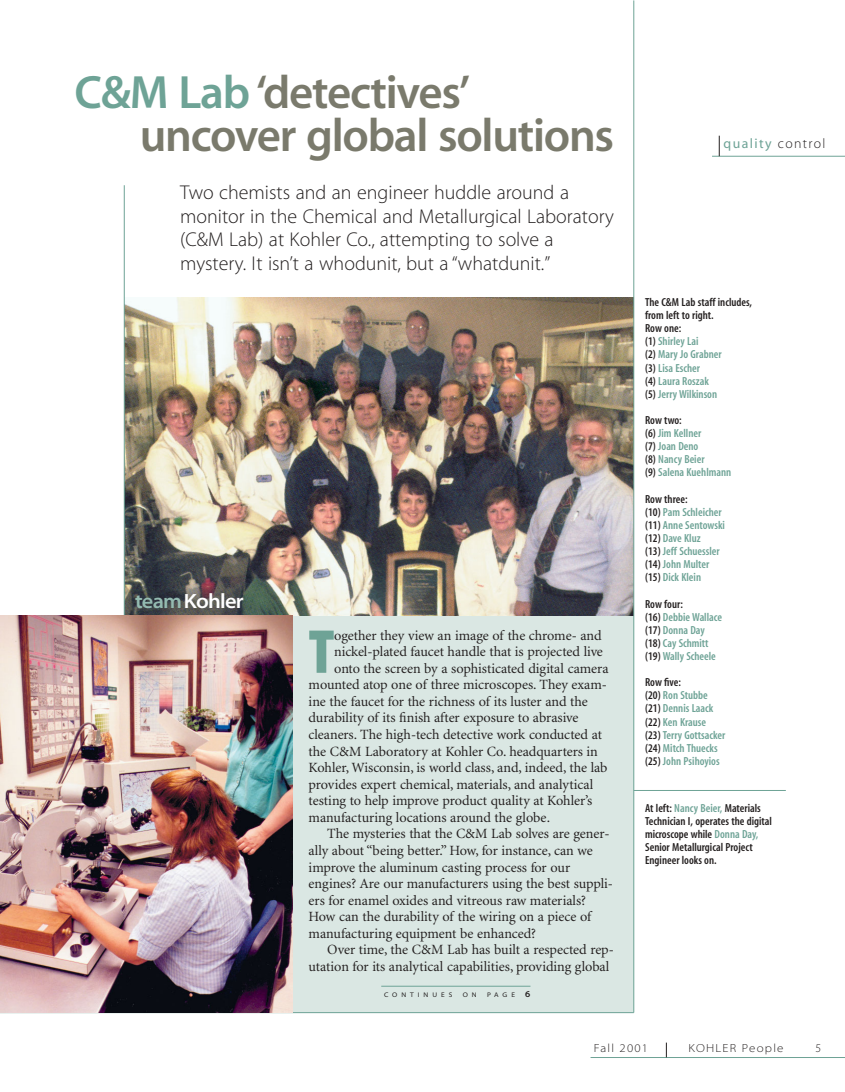
<style>
.page{position:relative;width:845px;height:1092px;background:#fff}
.page>*{position:absolute;margin:0;border:0;box-sizing:border-box;transform-origin:0 0}
.t1{font:62.55px "Myriad MM 830 300";color:#6ea396}
.t2{font:46.95px/42.8px "Myriad MM 565 600";letter-spacing:-.025em;color:#7a7a6c}
.t3{font:20.7px "Myriad MM 565 700";letter-spacing:-.035em;color:#fff}
.t4{font:19.95px/23.4px "Myriad MM 215 600";color:#231f1f}
.t5{font:14.1px "Minion MM 367 585 11";letter-spacing:-.005em;color:#231f1f}
.t6{font:13.8px "Myriad MM 400 600";letter-spacing:.1em;color:#6ea396}
.t7{font:11.7px/13px "Myriad MM 565 300";color:#6ea396}
.t8{font:11.7px/13px "Myriad MM 565 300";color:#231f1f}
.t9{font:11.7px "Myriad MM 215 700";letter-spacing:.105em;color:#231f1f}
.t10{font:11.7px "Myriad MM 215 600";color:#231f1f}
.t11{font:6.75px "Myriad MM 400 700";letter-spacing:.595em;color:#231f1f}
.s1{color:#6ea396}
.s2{color:#94bbb1}
.s3{font-family:"Myriad MM 565 700";font-size:9px}
.s4{font-family:"Myriad MM 215 600";color:#231f1f}
.s5{color:#231f1f}
</style>
<div class="page">
<div style="left:124px;top:615px;width:509px;height:398px;background:#dae7e3"></div>
<hr style="left:712px;top:156px;width:132px;height:1px;background:#6ea396">
<svg style="left:718px;top:136px;width:1px;height:20px"></svg>
<hr style="left:590px;top:1057px;width:254px;height:1px;background:#6ea396">
<svg style="left:666px;top:1043px;width:1px;height:14px"></svg>
<hr style="left:381px;top:986px;width:149px;height:1px;background:#6ea396">
<img style="left:125px;top:298px;width:508px;height:317px">
<hr style="left:633px;top:0;width:1px;height:1013px;background:#6ea396">
<hr style="left:0;top:1012px;width:633px;height:1px;background:#6ea396">
<hr style="left:633px;top:790px;width:152px;height:1px;background:#6ea396">
<img style="left:0;top:615px;width:292px;height:398px">
<hr style="left:124px;top:185px;width:1px;height:430px;background:#6ea396">
<h2 class="t2" style="left:140px;top:75px;width:476px;text-indent:-65px"><span class="s1">C&amp;M Lab</span> ‘detectives’ uncover global solutions</h2>
<h3 class="t4" style="left:180px;top:183px;width:435px">Two chemists and an engineer huddle around a monitor in the Chemical and Metallurgical Laboratory (C&amp;M Lab) at Kohler Co., attempting to solve a mystery. It isn’t a whodunit, but a “whatdunit.”</h3>
<h3 class="t3" style="left:135px;top:593px;width:110px"><span class="s2">team</span>Kohler</h3>
<h1 class="t1" style="left:308px;top:628px;width:27px">T</h1>
<p class="t5" style="left:334px;top:630px;width:269px">ogether they view an image of the chrome- and</p>
<p class="t5" style="left:334px;top:646px;width:270px">nickel-plated faucet handle that is projected live</p>
<p class="t5" style="left:334px;top:663px;width:276px">onto the screen by a sophisticated digital camera</p>
<p class="t5" style="left:308px;top:679px;width:300px">mounted atop one of three microscopes. They exam-</p>
<p class="t5" style="left:308px;top:696px;width:281px">ine the faucet for the richness of its luster and the</p>
<p class="t5" style="left:308px;top:712px;width:271px">durability of its finish after exposure to abrasive</p>
<p class="t5" style="left:308px;top:729px;width:295px">cleaners. The high-tech detective work conducted at</p>
<p class="t5" style="left:308px;top:746px;width:291px">the C&amp;M Laboratory at Kohler Co. headquarters in</p>
<p class="t5" style="left:308px;top:762px;width:300px">Kohler, Wisconsin, is world class, and, indeed, the lab</p>
<p class="t5" style="left:308px;top:779px;width:286px">provides expert chemical, materials, and analytical</p>
<p class="t5" style="left:308px;top:795px;width:285px">testing to help improve product quality at Kohler’s</p>
<p class="t5" style="left:308px;top:812px;width:243px">manufacturing locations around the globe.</p>
<p class="t5" style="left:327px;top:828px;width:284px">The mysteries that the C&amp;M Lab solves are gener-</p>
<p class="t5" style="left:308px;top:845px;width:286px">ally about “being better.” How, for instance, can we</p>
<p class="t5" style="left:308px;top:861px;width:263px">improve the aluminum casting process for our</p>
<p class="t5" style="left:308px;top:878px;width:306px">engines? Are our manufacturers using the best suppli-</p>
<p class="t5" style="left:308px;top:895px;width:279px">ers for enamel oxides and vitreous raw materials?</p>
<p class="t5" style="left:308px;top:911px;width:284px">How can the durability of the wiring on a piece of</p>
<p class="t5" style="left:308px;top:928px;width:229px">manufacturing equipment be enhanced?</p>
<p class="t5" style="left:327px;top:944px;width:288px">Over time, the C&amp;M Lab has built a respected rep-</p>
<p class="t5" style="left:308px;top:961px;width:302px">utation for its analytical capabilities, providing global</p>
<p class="t11" style="left:384px;top:992px;width:70px">CONTINUES</p>
<p class="t11" style="left:462px;top:992px;width:16px">O N</p>
<p class="t11" style="left:487px;top:992px;width:45px">PAGE <span class="s3">6</span></p>
<p class="t6" style="left:723px;top:138px;width:103px">quality <span class="s4">control</span></p>
<p class="t8" style="left:645px;top:296px;width:108px">The C&amp;M Lab staff includes, from left to right.<br>Row one:<br>(1) <span class="s1">Shirley Lai<br></span>(2) <span class="s1">Mary Jo Grabner<br></span>(3) <span class="s1">Lisa Escher<br></span>(4) <span class="s1">Laura Roszak<br></span>(5) <span class="s1">Jerry Wilkinson</span></p>
<p class="t7" style="left:645px;top:414px;width:88px"><span class="s5">Row two:<br>(6)</span> Jim Kellner<br><span class="s5">(7)</span> Joan Deno<br><span class="s5">(8)</span> Nancy Beier<br><span class="s5">(9)</span> Salena Kuehlmann</p>
<p class="t7" style="left:645px;top:493px;width:81px"><span class="s5">Row three:<br>(10)</span> Pam Schleicher <span class="s5">(11)</span> Anne Sentowski <span class="s5">(12)</span> Dave Kluz<br><span class="s5">(13)</span> Jeff Schuessler <span class="s5">(14)</span> John Multer <span class="s5">(15)</span> Dick Klein</p>
<p class="t7" style="left:645px;top:598px;width:78px"><span class="s5">Row four:<br>(16)</span> Debbie Wallace <span class="s5">(17)</span> Donna Day <span class="s5">(18)</span> Cay Schmitt <span class="s5">(19)</span> Wally Scheele</p>
<p class="t7" style="left:645px;top:677px;width:82px"><span class="s5">Row five:<br>(20)</span> Ron Stubbe <span class="s5">(21)</span> Dennis Laack <span class="s5">(22)</span> Ken Krause<br><span class="s5">(23)</span> Terry Gottsacker <span class="s5">(24)</span> Mitch Thuecks <span class="s5">(25)</span> John Psihoyios</p>
<p class="t8" style="left:645px;top:802px;width:128px">At left: <span class="s1">Nancy Beier,</span> Materials<br>Technician I, operates the digital microscope while <span class="s1">Donna Day,<br></span>Senior Metallurgical Project<br>Engineer looks on.</p>
<p class="t9" style="left:593px;top:1044px;width:56px">Fall 2001</p>
<p class="t9" style="left:688px;top:1044px;width:97px">KOHLER People</p>
<p class="t10" style="left:815px;top:1044px;width:7px">5</p>
</div>
